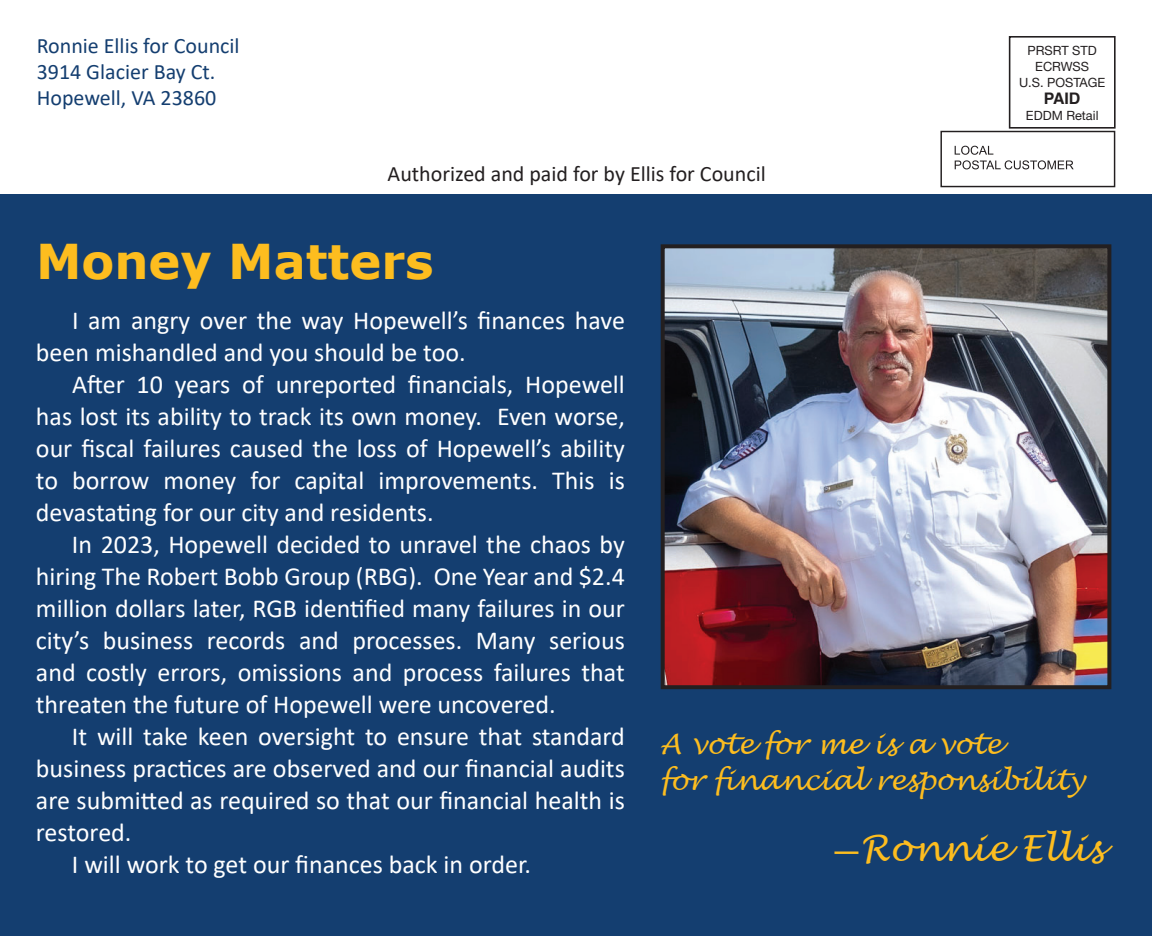
<style>
.page{position:relative;width:1152px;height:936px;background:#fff}
.page>*{position:absolute;margin:0;border:0;box-sizing:border-box;transform-origin:0 0}
.t1{font:700 48px "Verdana";color:#fdbd1f}
.t2{font:italic 36px "Lucida Handwriting";color:#fdbd1f}
.t3{font:italic 28px/36px "Lucida Handwriting";color:#fdbd1f}
.t4{font:26px/32px "Calibri";color:#fff;text-align:justify}
.t5{font:22px/26.4px "Calibri";color:#143e70}
.t6{font:22px "Calibri";color:#231f20}
.t7{font:700 16px "Helvetica";color:#231f20}
.t8{font:12.8px/16px "Helvetica Neue";color:#231f20;text-align:center}
.s1{font-family:"Minion Pro";font-weight:700;font-style:normal}
</style>
<div class="page">
<div style="left:0;top:193px;width:1152px;height:743px;background:#143e70"></div>
<div style="left:940px;top:131px;width:175px;height:56px;border:1px solid #231f20"></div>
<svg style="left:955px;top:146px;width:119px;height:23px"></svg>
<div style="left:1009px;top:36px;width:107px;height:93px;border:2px solid #231f20"></div>
<img style="left:666px;top:249px;width:440px;height:435px">
<div style="left:661px;top:244px;width:450px;height:445px;border:4px solid #231f20"></div>
<p class="t5" style="left:37px;top:31px;width:204px">Ronnie Ellis for Council<br>3914 Glacier Bay Ct.<br>Hopewell, VA 23860</p>
<p class="t6" style="left:388px;top:159px;width:380px">Authorized and paid for by Ellis for Council</p>
<p class="t8" style="left:1019px;top:42px;width:88px">PRSRT STD<br>ECRWSS<br>U.S. POSTAGE</p>
<p class="t7" style="left:1044px;top:89px;width:38px">PAID</p>
<p class="t8" style="left:1026px;top:107px;width:74px">EDDM Retail</p>
<h1 class="t1" style="left:36px;top:228px;width:399px">Money Matters</h1>
<p class="t4" style="left:36px;top:304px;width:590px;text-indent:36px">I am angry over the way Hopewell’s finances have been mishandled and you should be too.</p>
<p class="t4" style="left:36px;top:368px;width:590px;text-indent:36px">After 10 years of unreported financials, Hopewell has lost its ability to track its own money. Even worse, our fiscal failures caused the loss of Hopewell’s ability to borrow money for capital improvements. This is devastating for our city and residents.</p>
<p class="t4" style="left:36px;top:528px;width:590px;text-indent:36px">In 2023, Hopewell decided to unravel the chaos by hiring The Robert Bobb Group (RBG). One Year and $2.4 million dollars later, RGB identified many failures in our city’s business records and processes. Many serious and costly errors, omissions and process failures that threaten the future of Hopewell were uncovered.</p>
<p class="t4" style="left:72px;top:720px;width:554px">It will take keen oversight to ensure that standard</p>
<p class="t4" style="left:36px;top:752px;width:590px">business practices are observed and our financial audits</p>
<p class="t4" style="left:36px;top:784px;width:590px">are submitted as required so that our financial health is</p>
<p class="t4" style="left:36px;top:816px;width:97px">restored.</p>
<p class="t4" style="left:72px;top:848px;width:461px">I will work to get our finances back in order.</p>
<p class="t3" style="left:660px;top:727px;width:426px">A vote for me is a vote<br>for financial responsibility</p>
<h2 class="t2" style="left:833px;top:826px;width:272px"><span class="s1">-</span>Ronnie Ellis</h2>
</div>
